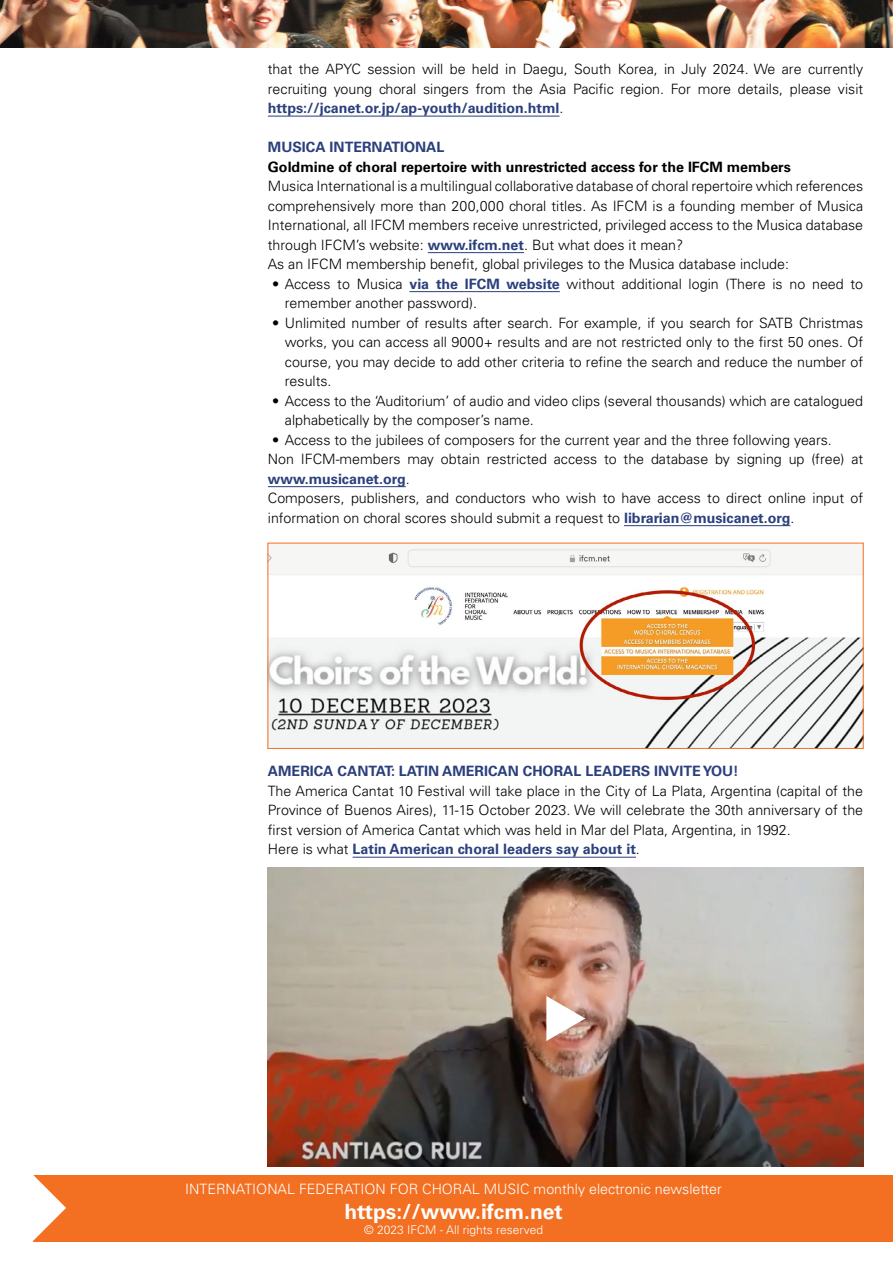
<style>
.page{position:relative;width:893px;height:1263px;background:#fff}
.page>*{position:absolute;margin:0;border:0;box-sizing:border-box;transform-origin:0 0}
.t1{font:700 21px "Univers LT Std";color:#fff}
.t2{font:300 14.25px/19.5px "Univers LT Std";color:#000}
.t3{font:700 14.25px "Univers LT Std";color:#2a3f7c}
.t4{font:700 14.25px "Univers LT Std";color:#000}
.t5{font:300 14.25px "Univers LT Std";color:#fff}
.t6{font:300 12px "Univers LT Std";color:#fff}
.s1{font-weight:700;color:#2a3f7c}
</style>
<div class="page">
<hr style="left:268px;top:116px;width:292px;height:1px;background:#2a3f7c">
<hr style="left:428px;top:252px;width:96px;height:1px;background:#2a3f7c">
<hr style="left:409px;top:291px;width:151px;height:1px;background:#2a3f7c">
<hr style="left:268px;top:486px;width:138px;height:1px;background:#2a3f7c">
<hr style="left:624px;top:525px;width:166px;height:1px;background:#2a3f7c">
<hr style="left:353px;top:857px;width:283px;height:1px;background:#2a3f7c">
<div style="left:33px;top:1176px;width:860px;height:66px;background:#f36f21"></div>
<svg style="left:33px;top:1175px;width:33px;height:66px"></svg>
<img style="left:0;top:0;width:893px;height:48px">
<img style="left:268px;top:868px;width:595px;height:298px">
<img style="left:270px;top:545px;width:591px;height:202px">
<div style="left:268px;top:543px;width:595px;height:206px;border:1px solid #f36f21"></div>
<svg style="left:546px;top:995px;width:39px;height:46px;background:#b57b66"></svg>
<p class="t2" style="left:268px;top:59px;width:597px;text-align:justify">that the APYC session will be held in Daegu, South Korea, in July 2024. We are currently recruiting young choral singers from the Asia Pacific region. For more details, please visit <span class="s1">https://jcanet.or.jp/ap-youth/audition.html</span>.</p>
<p class="t3" style="left:268px;top:139px;width:178px">MUSICA INTERNATIONAL</p>
<p class="t4" style="left:268px;top:158px;width:525px">Goldmine of choral repertoire with unrestricted access for the IFCM members</p>
<p class="t2" style="left:268px;top:176px;width:597px">Musica International is a multilingual collaborative database of choral repertoire which references comprehensively more than 200,000 choral titles. As IFCM is a founding member of Musica International, all IFCM members receive unrestricted, privileged access to the Musica database through IFCM’s website: <span class="s1">www.ifcm.net</span>. But what does it mean?<br>As an IFCM membership benefit, global privileges to the Musica database include:</p>
<p class="t2" style="left:285px;top:274px;width:580px;text-indent:-13px">• Access to Musica <span class="s1">via the IFCM website</span> without additional login (There is no need to remember another password).</p>
<p class="t2" style="left:285px;top:313px;width:580px;text-align:justify;text-indent:-13px">• Unlimited number of results after search. For example, if you search for SATB Christmas works, you can access all 9000+ results and are not restricted only to the first 50 ones. Of course, you may decide to add other criteria to refine the search and reduce the number of results.</p>
<p class="t2" style="left:285px;top:391px;width:580px;text-indent:-13px">• Access to the ‘Auditorium’ of audio and video clips (several thousands) which are catalogued alphabetically by the composer’s name.</p>
<p class="t2" style="left:268px;top:430px;width:597px">• Access to the jubilees of composers for the current year and the three following years.<br>Non IFCM-members may obtain restricted access to the database by signing up (free) at <span class="s1">www.musicanet.org</span>.<br>Composers, publishers, and conductors who wish to have access to direct online input of information on choral scores should submit a request to <span class="s1">librarian@musicanet.org</span>.</p>
<p class="t3" style="left:268px;top:763px;width:472px">AMERICA CANTAT: LATIN AMERICAN CHORAL LEADERS INVITE YOU!</p>
<p class="t2" style="left:268px;top:781px;width:597px">The America Cantat 10 Festival will take place in the City of La Plata, Argentina (capital of the Province of Buenos Aires), 11-15 October 2023. We will celebrate the 30th anniversary of the first version of America Cantat which was held in Mar del Plata, Argentina, in 1992.<br>Here is what <span class="s1">Latin American choral leaders say about it</span>.</p>
<p class="t5" style="left:185px;top:1180px;width:538px">INTERNATIONAL FEDERATION FOR CHORAL MUSIC monthly electronic newsletter</p>
<h1 class="t1" style="left:344px;top:1200px;width:220px">https://www.ifcm.net</h1>
<p class="t6" style="left:364px;top:1222px;width:180px">© 2023 IFCM - All rights reserved</p>
</div>
